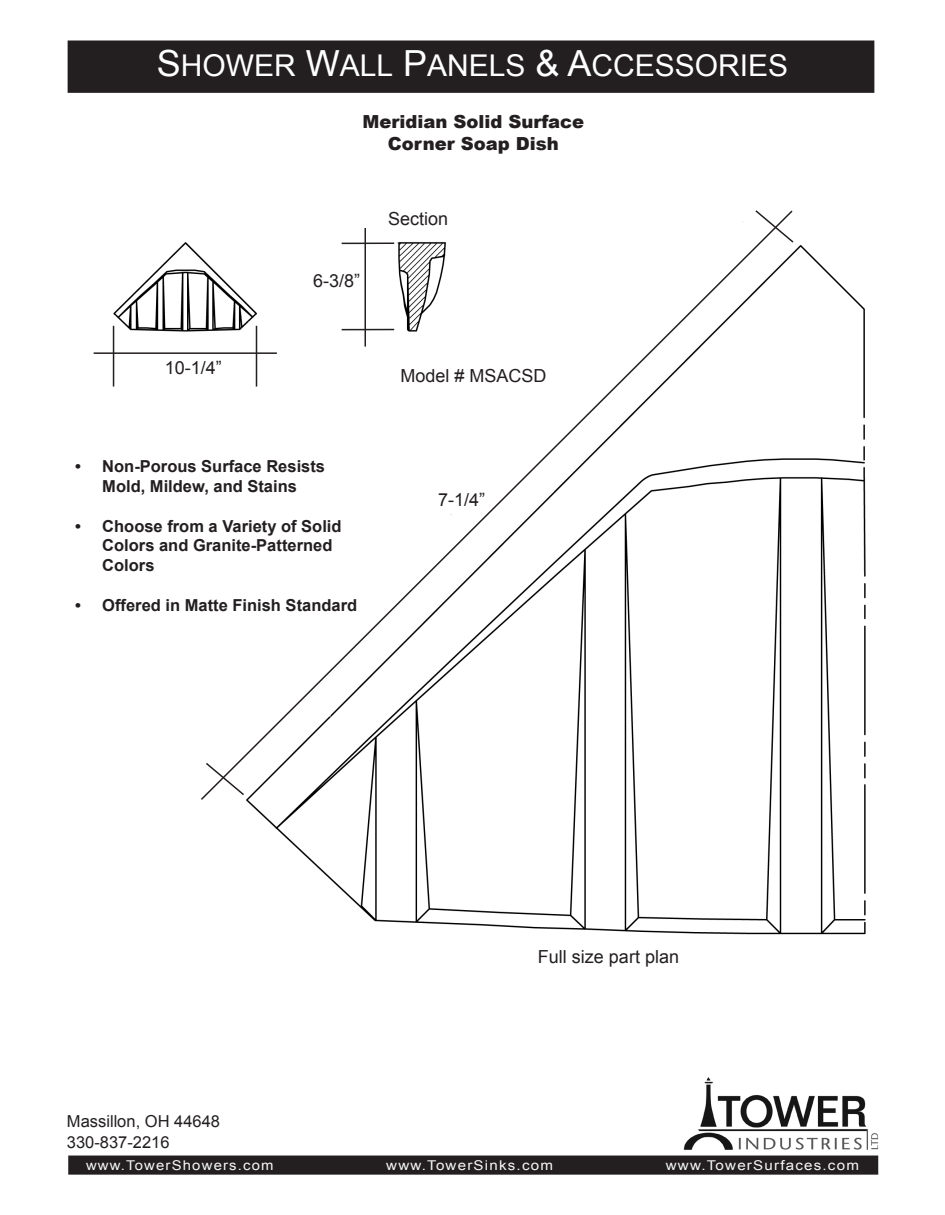
<style>
.page{position:relative;width:945px;height:1215px;background:#fff}
.page>*{position:absolute;margin:0;border:0;box-sizing:border-box;transform-origin:0 0}
.t1{font:30px "Arial";color:#fff}
.t2{font:18px "Arial";color:#231f20}
.t3{font:900 18px "Arial";color:#231f20}
.t4{font:700 16.5px/19.8px "Arial";color:#231f20;text-align:center}
.t5{font:16.5px/21.6px "Arial";color:#231f20}
.t6{font:13.5px "Arial";letter-spacing:.08em;color:#f7f7f8;scale:1.12 1}
.t7{font:13.5px "Arial";letter-spacing:.08em;color:#f7f7f8;scale:1.1 1}
.s1{font-size:36px}
</style>
<div class="page">
<img style="left:680px;top:1077px;width:199px;height:81px">
<div style="left:69px;top:1156px;width:809px;height:18px;background:#231f20"></div>
<div style="left:68px;top:1156px;width:810px;height:19px;border:2px solid #231f20"></div>
<div style="left:68px;top:41px;width:806px;height:51px;background:#231f20"></div>
<div style="left:68px;top:40px;width:806px;height:53px;border:2px solid #231f20"></div>
<img style="left:93px;top:242px;width:773px;height:693px">
<hr style="left:113px;top:326px;width:1px;height:61px;background:#231f20">
<hr style="left:94px;top:352px;width:183px;height:2px;background:#231f20">
<svg style="left:199px;top:210px;width:595px;height:592px"></svg>
<p class="t1" style="left:157px;top:46px;width:633px"><span class="s1">S</span>HOWER <span class="s1">W</span>ALL <span class="s1">P</span>ANELS <span class="s1">&amp; A</span>CCESSORIES</p>
<p class="t3" style="left:362px;top:109px;width:223px">Meridian Solid Surface</p>
<p class="t3" style="left:388px;top:130px;width:173px">Corner Soap Dish</p>
<p class="t2" style="left:165px;top:356px;width:59px">10-1/4”</p>
<p class="t2" style="left:313px;top:269px;width:49px">6-3/8”</p>
<p class="t2" style="left:388px;top:207px;width:62px">Section</p>
<p class="t2" style="left:400px;top:364px;width:148px">Model # MSACSD</p>
<p class="t4" style="left:75px;top:457px;width:251px">• Non-Porous Surface Resists<br>Mold, Mildew, and Stains</p>
<p class="t4" style="left:102px;top:516px;width:241px;text-align:left;text-indent:-27px">• Choose from a Variety of Solid<br>Colors and Granite-Patterned<br>Colors</p>
<p class="t4" style="left:75px;top:596px;width:283px">• Offered in Matte Finish Standard</p>
<p class="t2" style="left:438px;top:488px;width:49px">7-1/4”</p>
<p class="t2" style="left:538px;top:945px;width:143px">Full size part plan</p>
<p class="t5" style="left:67px;top:1110px;width:155px">Massillon, OH 44648<br>330-837-2216</p>
<p class="t7" style="left:86px;top:1156px;width:172px">www.TowerShowers.com</p>
<p class="t6" style="left:386px;top:1156px;width:150px">www.TowerSinks.com</p>
<p class="t6" style="left:666px;top:1156px;width:174px">www.TowerSurfaces.com</p>
</div>
